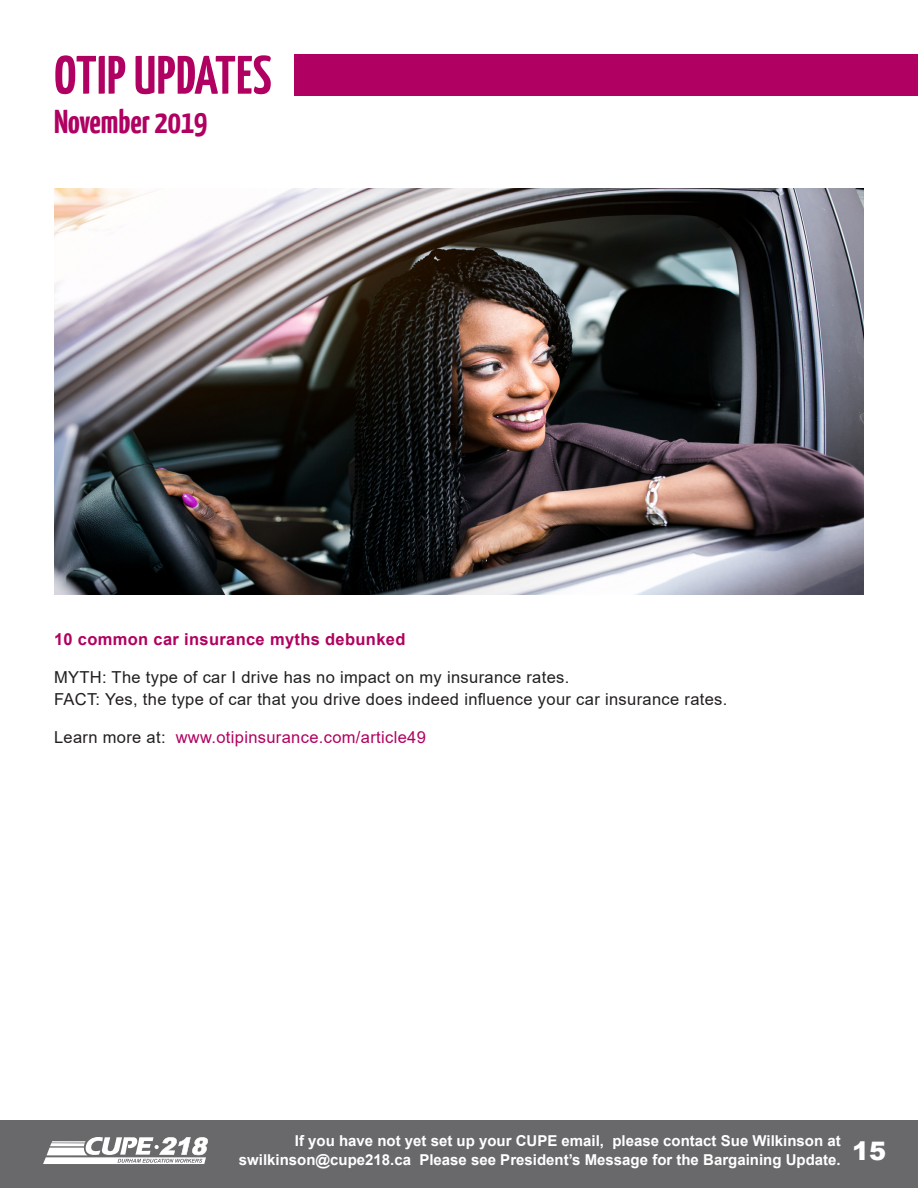
<style>
.page{position:relative;width:918px;height:1188px;background:#fff}
.page>*{position:absolute;margin:0;border:0;box-sizing:border-box;transform-origin:0 0}
.t1{font:700 54px "Yanone Kaffeesatz";letter-spacing:.01em;color:#b00061}
.t2{font:700 33px "Yanone Kaffeesatz";color:#b00061}
.t3{font:16.5px/22.5px "Arial";letter-spacing:.02em;color:#231f20}
.t4{font:16.5px "Arial";letter-spacing:.02em;color:#b10060}
.t5{font:700 16.5px "Arial";letter-spacing:.02em;color:#b10060}
.t6{font:700 15px/18.8px "Arial";color:#fff}
.s1{color:#231f20}
</style>
<div class="page">
<div style="left:0;top:1120px;width:918px;height:68px;background:#69696c"></div>
<svg style="left:43px;top:1137px;width:165px;height:27px"></svg>
<div style="left:295px;top:54px;width:623px;height:41px;background:#b00061"></div>
<img style="left:54px;top:189px;width:810px;height:405px">
<p class="t1" style="left:54px;top:42px;width:219px">OTIP UPDATES</p>
<p class="t2" style="left:54px;top:102px;width:155px">November 2019</p>
<p class="t5" style="left:54px;top:628px;width:353px">10 common car insurance myths debunked</p>
<p class="t3" style="left:54px;top:666px;width:675px">MYTH: The type of car I drive has no impact on my insurance rates.<br>FACT: Yes, the type of car that you drive does indeed influence your car insurance rates.</p>
<p class="t4" style="left:54px;top:726px;width:373px"><span class="s1">Learn more at:</span> www.otipinsurance.com/article49</p>
<p class="t6" style="left:239px;top:1131px;width:649px;text-indent:56px">If you have not yet set up your CUPE email, please contact Sue Wilkinson at swilkinson@cupe218.ca Please see President’s Message for the Bargaining Update. <sup>15</sup></p>
</div>
